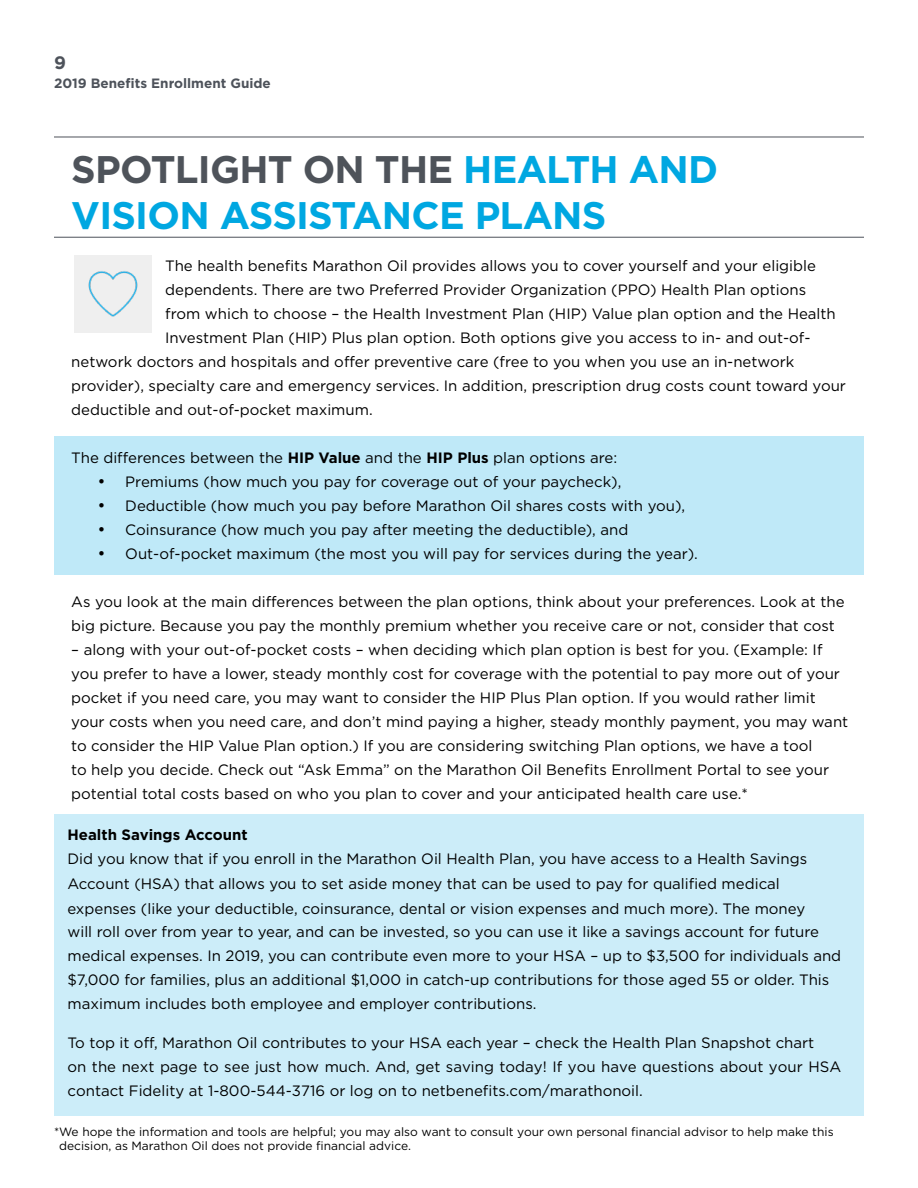
<style>
.page{position:relative;width:918px;height:1188px;background:#fff}
.page>*{position:absolute;margin:0;border:0;box-sizing:border-box;transform-origin:0 0}
.t1{font:700 38.4px/46px "Gotham HTF";letter-spacing:-.02em;color:#00a7e1}
.t2{font:700 18px "Gotham HTF";color:#4d525a}
.t3{font:15px/24px "Gotham HTF";color:#000}
.t4{font:700 15px "Gotham HTF";color:#000}
.t5{font:700 13.5px "Gotham HTF";color:#4d525a}
.t6{font:12px/13.5px "Gotham HTF";color:#000}
.s1{color:#4e535a}
.s2{font-weight:700}
</style>
<div class="page">
<div style="left:54px;top:436px;width:810px;height:139px;background:#bfe9f8"></div>
<hr style="left:54px;top:237px;width:810px;height:1px;background:#4d525a">
<hr style="left:54px;top:137px;width:810px;height:1px;background:#4d525a">
<div style="left:54px;top:814px;width:810px;height:302px;background:#ccedf9"></div>
<div style="left:74px;top:256px;width:78px;height:77px;background:#efefef"></div>
<p class="t2" style="left:54px;top:52px;width:13px">9</p>
<p class="t5" style="left:54px;top:75px;width:218px">2019 Benefits Enrollment Guide</p>
<h1 class="t1" style="left:71px;top:145px;width:648px"><span class="s1">SPOTLIGHT ON THE</span> HEALTH AND<br>VISION ASSISTANCE PLANS</h1>
<p class="t3" style="left:165px;top:254px;width:652px">The health benefits Marathon Oil provides allows you to cover yourself and your eligible</p>
<p class="t3" style="left:165px;top:278px;width:642px">dependents. There are two Preferred Provider Organization (PPO) Health Plan options</p>
<p class="t3" style="left:165px;top:302px;width:672px">from which to choose – the Health Investment Plan (HIP) Value plan option and the Health</p>
<p class="t3" style="left:165px;top:326px;width:647px">Investment Plan (HIP) Plus plan option. Both options give you access to in- and out-of-</p>
<p class="t3" style="left:71px;top:350px;width:725px">network doctors and hospitals and offer preventive care (free to you when you use an in-network</p>
<p class="t3" style="left:71px;top:374px;width:776px">provider), specialty care and emergency services. In addition, prescription drug costs count toward your</p>
<p class="t3" style="left:71px;top:398px;width:303px">deductible and out-of-pocket maximum.</p>
<p class="t3" style="left:71px;top:446px;width:547px">The differences between the <span class="s2">HIP Value</span> and the <span class="s2">HIP Plus</span> plan options are:</p>
<p class="t3" style="left:98px;top:470px;width:525px">• Premiums (how much you pay for coverage out of your paycheck),</p>
<p class="t3" style="left:98px;top:494px;width:588px">• Deductible (how much you pay before Marathon Oil shares costs with you),</p>
<p class="t3" style="left:98px;top:518px;width:532px">• Coinsurance (how much you pay after meeting the deductible), and</p>
<p class="t3" style="left:98px;top:542px;width:601px">• Out-of-pocket maximum (the most you will pay for services during the year).</p>
<p class="t3" style="left:71px;top:590px;width:775px">As you look at the main differences between the plan options, think about your preferences. Look at the big picture. Because you pay the monthly premium whether you receive care or not, consider that cost</p>
<p class="t3" style="left:71px;top:638px;width:779px">– along with your out-of-pocket costs – when deciding which plan option is best for you. (Example: If you prefer to have a lower, steady monthly cost for coverage with the potential to pay more out of your pocket if you need care, you may want to consider the HIP Plus Plan option. If you would rather limit your costs when you need care, and don’t mind paying a higher, steady monthly payment, you may want to consider the HIP Value Plan option.) If you are considering switching Plan options, we have a tool<br>to help you decide. Check out “Ask Emma” on the Marathon Oil Benefits Enrollment Portal to see your potential total costs based on who you plan to cover and your anticipated health care use.*</p>
<p class="t4" style="left:68px;top:826px;width:182px">Health Savings Account</p>
<p class="t3" style="left:68px;top:846px;width:775px">Did you know that if you enroll in the Marathon Oil Health Plan, you have access to a Health Savings Account (HSA) that allows you to set aside money that can be used to pay for qualified medical expenses (like your deductible, coinsurance, dental or vision expenses and much more). The money<br>will roll over from year to year, and can be invested, so you can use it like a savings account for future medical expenses. In 2019, you can contribute even more to your HSA – up to $3,500 for individuals and $7,000 for families, plus an additional $1,000 in catch-up contributions for those aged 55 or older. This maximum includes both employee and employer contributions.</p>
<p class="t3" style="left:68px;top:1030px;width:775px">To top it off, Marathon Oil contributes to your HSA each year – check the Health Plan Snapshot chart<br>on the next page to see just how much. And, get saving today! If you have questions about your HSA contact Fidelity at 1-800-544-3716 or log on to netbenefits.com/marathonoil.</p>
<p class="t6" style="left:59px;top:1125px;width:776px;text-indent:-5px">*We hope the information and tools are helpful; you may also want to consult your own personal financial advisor to help make this decision, as Marathon Oil does not provide financial advice.</p>
</div>
